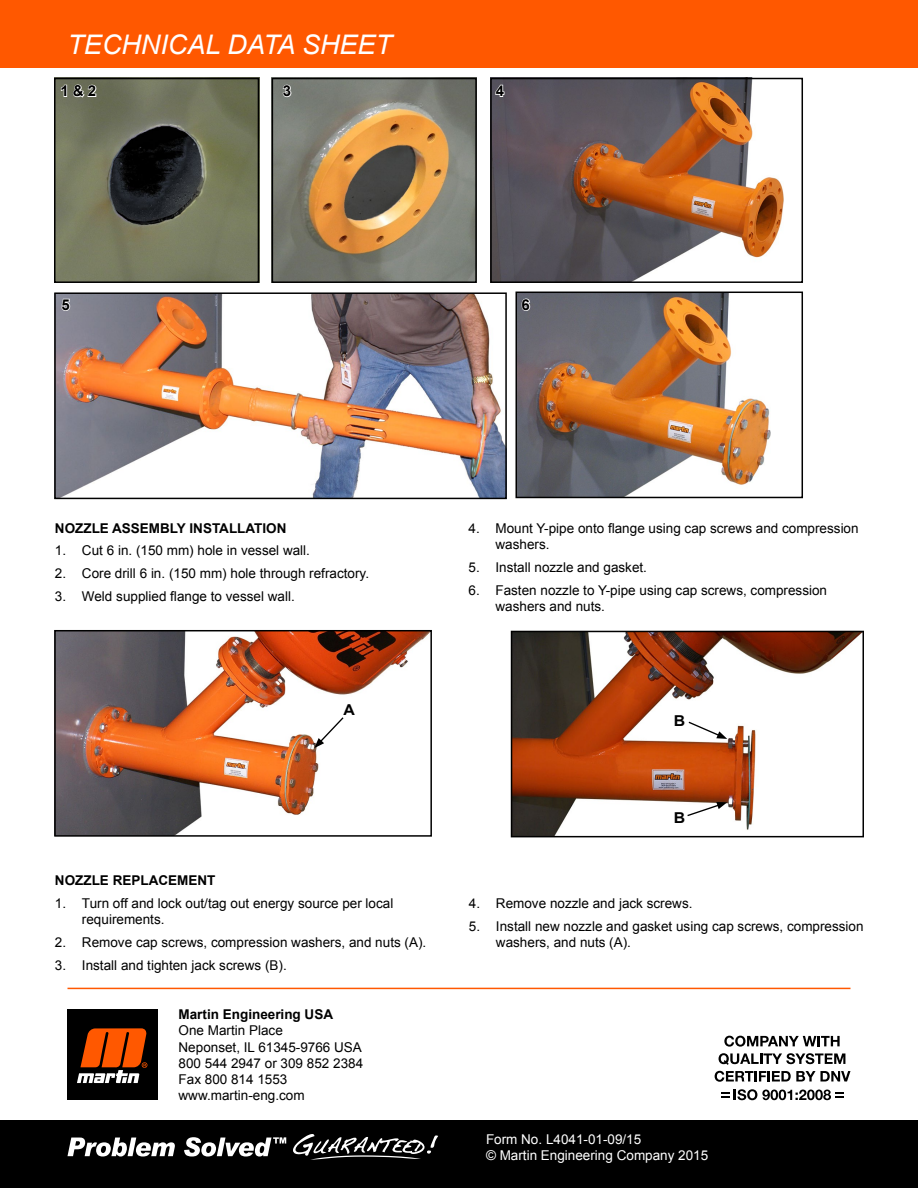
<style>
.page{position:relative;width:918px;height:1188px;background:#fff}
.page>*{position:absolute;margin:0;border:0;box-sizing:border-box;transform-origin:0 0}
.t1{font:italic 27px "Arial";color:#fff}
.t2{font:700 15px "Arial";color:#000}
.t3{font:700 15px "Arial";color:#000;scale:1.06 1}
.t4{font:13.5px/16.2px "Arial";color:#000}
.t5{font:700 13.5px "Arial";color:#000}
.t6{font:13.5px/16.2px "Arial";color:#fff}
</style>
<div class="page">
<img style="left:493px;top:81px;width:290px;height:199px">
<img style="left:275px;top:81px;width:199px;height:199px">
<div style="left:0;top:1120px;width:918px;height:68px;background:#000"></div>
<div style="left:0;top:0;width:918px;height:68px;background:#ff5800"></div>
<div style="left:68px;top:1009px;width:90px;height:91px;background:#000"></div>
<svg style="left:77px;top:1028px;width:70px;height:55px"></svg>
<hr style="left:68px;top:988px;width:782px;height:1px;background:#ff5800">
<svg style="left:724px;top:1036px;width:116px;height:11px"></svg>
<svg style="left:719px;top:1053px;width:126px;height:12px"></svg>
<svg style="left:715px;top:1071px;width:135px;height:11px"></svg>
<svg style="left:721px;top:1089px;width:123px;height:11px"></svg>
<img style="left:57px;top:81px;width:199px;height:199px">
<svg style="left:60px;top:83px;width:37px;height:15px"></svg>
<div style="left:54px;top:78px;width:205px;height:205px;border:2px solid #000"></div>
<svg style="left:282px;top:84px;width:10px;height:14px"></svg>
<svg style="left:495px;top:84px;width:10px;height:14px"></svg>
<div style="left:490px;top:78px;width:313px;height:205px;border:2px solid #000"></div>
<div style="left:272px;top:78px;width:205px;height:205px;border:2px solid #000"></div>
<svg style="left:67px;top:1138px;width:108px;height:19px"></svg>
<svg style="left:184px;top:1137px;width:102px;height:20px"></svg>
<svg style="left:293px;top:1134px;width:145px;height:26px"></svg>
<img style="left:57px;top:295px;width:447px;height:201px">
<div style="left:54px;top:292px;width:453px;height:207px;border:2px solid #000"></div>
<svg style="left:61px;top:298px;width:10px;height:14px"></svg>
<img style="left:518px;top:295px;width:252px;height:200px">
<div style="left:515px;top:292px;width:288px;height:206px;border:2px solid #000"></div>
<svg style="left:521px;top:298px;width:10px;height:14px"></svg>
<img style="left:514px;top:634px;width:347px;height:200px">
<div style="left:511px;top:631px;width:353px;height:206px;border:2px solid #000"></div>
<img style="left:57px;top:633px;width:372px;height:201px">
<div style="left:54px;top:630px;width:378px;height:207px;border:2px solid #000"></div>
<svg style="left:314px;top:716px;width:31px;height:32px"></svg>
<svg style="left:686px;top:802px;width:41px;height:15px"></svg>
<svg style="left:687px;top:720px;width:40px;height:19px"></svg>
<h1 class="t1" style="left:68px;top:27px;width:326px">TECHNICAL DATA SHEET</h1>
<p class="t2" style="left:60px;top:81px;width:37px">1 &amp; 2</p>
<p class="t2" style="left:283px;top:81px;width:10px">3</p>
<p class="t2" style="left:496px;top:81px;width:10px">4</p>
<p class="t2" style="left:62px;top:295px;width:10px">5</p>
<p class="t2" style="left:522px;top:295px;width:10px">6</p>
<p class="t5" style="left:55px;top:519px;width:233px">NOZZLE ASSEMBLY INSTALLATION</p>
<p class="t4" style="left:55px;top:543px;width:257px">1. Cut 6 in. (150 mm) hole in vessel wall.</p>
<p class="t4" style="left:55px;top:566px;width:316px">2. Core drill 6 in. (150 mm) hole through refractory.</p>
<p class="t4" style="left:55px;top:589px;width:241px">3. Weld supplied flange to vessel wall.</p>
<p class="t3" style="left:344px;top:700px;width:12px">A</p>
<p class="t5" style="left:55px;top:871px;width:162px">NOZZLE REPLACEMENT</p>
<p class="t4" style="left:82px;top:895px;width:313px;text-indent:-27px">1. Turn off and lock out/tag out energy source per local requirements.</p>
<p class="t4" style="left:55px;top:934px;width:373px">2. Remove cap screws, compression washers, and nuts (A).</p>
<p class="t4" style="left:55px;top:957px;width:233px">3. Install and tighten jack screws (B).</p>
<p class="t5" style="left:179px;top:1006px;width:156px">Martin Engineering USA</p>
<p class="t4" style="left:179px;top:1023px;width:186px">One Martin Place<br>Neponset, IL 61345-9766 USA<br>800 544 2947 or 309 852 2384<br>Fax 800 814 1553 www.martin-eng.com</p>
<p class="t4" style="left:495px;top:520px;width:365px;text-indent:-27px">4. Mount Y-pipe onto flange using cap screws and compression washers.</p>
<p class="t4" style="left:468px;top:559px;width:180px">5. Install nozzle and gasket.</p>
<p class="t4" style="left:495px;top:582px;width:333px;text-indent:-27px">6. Fasten nozzle to Y-pipe using cap screws, compression washers and nuts.</p>
<p class="t3" style="left:674px;top:711px;width:12px">B</p>
<p class="t3" style="left:674px;top:808px;width:12px">B</p>
<p class="t4" style="left:469px;top:895px;width:225px">4. Remove nozzle and jack screws.</p>
<p class="t4" style="left:496px;top:918px;width:369px;text-indent:-27px">5. Install new nozzle and gasket using cap screws, compression washers, and nuts (A).</p>
<p class="t6" style="left:486px;top:1131px;width:224px">Form No. L4041-01-09/15<br>© Martin Engineering Company 2015</p>
</div>
